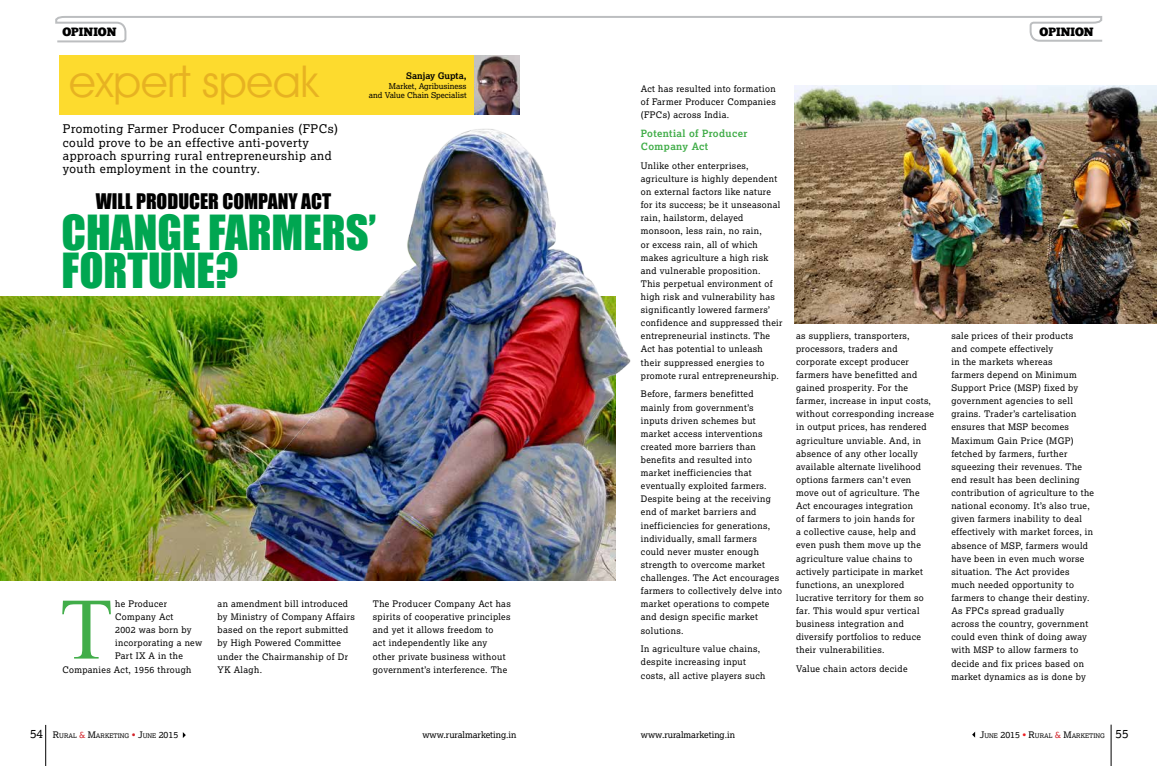
<style>
.page{position:relative;width:1157px;height:766px;background:#fff}
.page>*{position:absolute;margin:0;border:0;box-sizing:border-box;transform-origin:0 0}
.t1{font:87.4px "Times New Roman";color:#41ad49}
.t2{font:44.4px/38.3px "Impact";color:#00a651}
.t3{font:43.7px "Avant Guard Regular SWFTE";color:#e7b222}
.t4{font:19.7px "Impact";color:#000}
.t5{font:12px/13.2px "Lexia";letter-spacing:.04em;color:#000}
.t6{font:12px "Chunk Five";color:#000}
.t7{font:700 10px/13.1px "Lexia";letter-spacing:.04em;color:#41ad49}
.t8{font:9px/13.1px "Lexia";letter-spacing:.04em;color:#000}
.t9{font:9px "Lexia";color:#000}
.t10{font:700 9px "Lexia";color:#000}
.t11{font:8px "Lexia";color:#000}
.t12{font:6.3px "Lexia";color:#000}
.s1{font-size:12px}
.s2{font-size:9px}
.s3{font-size:9px;color:#d2232a}
.s4{font-size:9px;color:#ed1f24}
</style>
<div class="page">
<hr style="left:1110px;top:724px;width:1px;height:41px;background:#000">
<hr style="left:45px;top:724px;width:1px;height:41px;background:#000">
<div style="left:59px;top:55px;width:460px;height:60px;background:#fddb2e"></div>
<img style="left:474px;top:55px;width:45px;height:60px">
<svg style="left:55px;top:16px;width:1048px;height:27px"></svg>
<img style="left:0;top:558px;width:616px;height:22px">
<img style="left:0;top:129px;width:631px;height:429px">
<img style="left:794px;top:85px;width:363px;height:238px">
<h3 class="t6" style="left:62px;top:24px;width:56px">OPINION</h3>
<h3 class="t6" style="left:1039px;top:24px;width:56px">OPINION</h3>
<h3 class="t3" style="left:69px;top:55px;width:251px">expert speak</h3>
<h3 class="t5" style="left:63px;top:122px;width:277px">Promoting Farmer Producer Companies (FPCs) could prove to be an effective anti-poverty approach spurring rural entrepreneurship and youth employment in the country.</h3>
<h3 class="t4" style="left:96px;top:186px;width:237px">WILL PRODUCER COMPANY ACT</h3>
<p class="t10" style="left:406px;top:70px;width:62px">Sanjay Gupta,</p>
<p class="t11" style="left:389px;top:81px;width:79px">Market, Agribusiness</p>
<p class="t11" style="left:369px;top:90px;width:99px">and Value Chain Specialist</p>
<h2 class="t2" style="left:62px;top:212px;width:316px">CHANGE FARMERS’<br>FORTUNE?</h2>
<p class="t8" style="left:115px;top:596px;width:54px">he Producer</p>
<p class="t8" style="left:115px;top:610px;width:60px">Company Act</p>
<p class="t8" style="left:115px;top:623px;width:78px">2002 was born by</p>
<p class="t8" style="left:115px;top:636px;width:89px">incorporating a new</p>
<p class="t8" style="left:115px;top:649px;width:69px">Part IX A in the</p>
<p class="t8" style="left:62px;top:662px;width:131px">Companies Act, 1956 through</p>
<h1 class="t1" style="left:60px;top:567px;width:55px">T</h1>
<p class="t8" style="left:218px;top:597px;width:139px">an amendment bill introduced by Ministry of Company Affairs based on the report submitted by High Powered Committee under the Chairmanship of Dr<br>YK Alagh.</p>
<p class="t8" style="left:373px;top:597px;width:139px">The Producer Company Act has spirits of cooperative principles and yet it allows freedom to<br>act independently like any other private business without</p>
<p class="t8" style="left:373px;top:662px;width:136px">government’s interference. The</p>
<p class="t8" style="left:641px;top:82px;width:136px;text-align:justify">Act has resulted into formation of Farmer Producer Companies (FPCs) across India.</p>
<p class="t7" style="left:641px;top:126px;width:108px">Potential of Producer<br>Company Act</p>
<p class="t8" style="left:641px;top:159px;width:143px">Unlike other enterprises, agriculture is highly dependent on external factors like nature for its success; be it unseasonal rain, hailstorm, delayed monsoon, less rain, no rain,<br>or excess rain, all of which makes agriculture a high risk and vulnerable proposition.<br>This perpetual environment of high risk and vulnerability has significantly lowered farmers’ confidence and suppressed their entrepreneurial instincts. The<br>Act has potential to unleash their suppressed energies to promote rural entrepreneurship.</p>
<p class="t8" style="left:641px;top:387px;width:143px">Before, farmers benefitted mainly from government’s inputs driven schemes but market access interventions created more barriers than benefits and resulted into market inefficiencies that eventually exploited farmers.<br>Despite being at the receiving end of market barriers and inefficiencies for generations, individually, small farmers could never muster enough strength to overcome market challenges. The Act encourages farmers to collectively delve into market operations to compete and design specific market solutions.</p>
<p class="t8" style="left:641px;top:642px;width:126px">In agriculture value chains, despite increasing input costs, all active players such</p>
<p class="t8" style="left:796px;top:328px;width:139px">as suppliers, transporters, processors, traders and corporate except producer farmers have benefitted and gained prosperity. For the farmer, increase in input costs, without corresponding increase in output prices, has rendered agriculture unviable. And, in absence of any other locally available alternate livelihood options farmers can’t even move out of agriculture. The<br>Act encourages integration<br>of farmers to join hands for<br>a collective cause, help and even push them move up the agriculture value chains to actively participate in market functions, an unexplored lucrative territory for them so far. This would spur vertical business integration and diversify portfolios to reduce their vulnerabilities.</p>
<p class="t8" style="left:796px;top:662px;width:113px">Value chain actors decide</p>
<p class="t8" style="left:951px;top:328px;width:144px">sale prices of their products<br>and compete effectively<br>in the markets whereas<br>farmers depend on Minimum<br>Support Price (MSP) fixed by government agencies to sell grains. Trader’s cartelisation ensures that MSP becomes<br>Maximum Gain Price (MGP) fetched by farmers, further squeezing their revenues. The end result has been declining contribution of agriculture to the national economy. It’s also true, given farmers inability to deal effectively with market forces, in absence of MSP, farmers would have been in even much worse situation. The Act provides much needed opportunity to farmers to change their destiny.<br>As FPCs spread gradually across the country, government could even think of doing away with MSP to allow farmers to decide and fix prices based on market dynamics as is done by</p>
<p class="t12" style="left:30px;top:731px;width:150px"><span class="s1">54</span> <span class="s2">R</span>URAL <span class="s3">&amp;</span> <span class="s2">M</span>ARKETING <span class="s3">•</span> <span class="s2">J</span>UNE <span class="s2">2015</span></p>
<p class="t9" style="left:422px;top:728px;width:96px">www.ruralmarketing.in</p>
<p class="t9" style="left:641px;top:728px;width:96px">www.ruralmarketing.in</p>
<p class="t12" style="left:979px;top:731px;width:150px"><span class="s2">J</span>UNE <span class="s2">2015</span> <span class="s4">•</span> <span class="s2">R</span>URAL <span class="s3">&amp;</span> <span class="s2">M</span>ARKETING <span class="s1">55</span></p>
</div>
